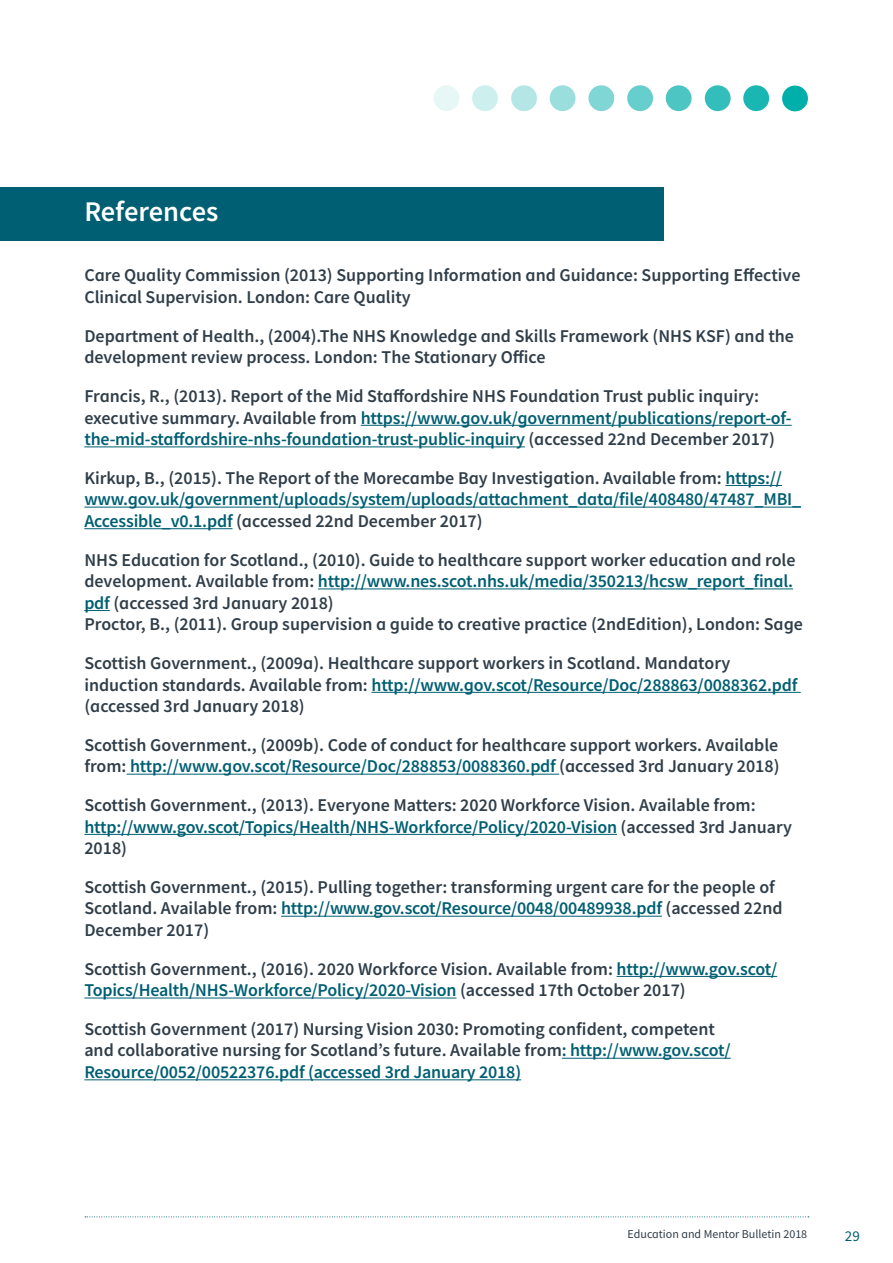
<style>
.page{position:relative;width:893px;height:1263px;background:#fff}
.page>*{position:absolute;margin:0;border:0;box-sizing:border-box;transform-origin:0 0}
.t1{font:600 28.5px "Source Sans Pro";letter-spacing:-.005em;color:#fff}
.t2{font:600 18px/21.6px "Source Sans Pro";color:#303e49}
.t3{font:600 18px/21.6px "Source Sans Pro";letter-spacing:-.01em;color:#005f72}
.t4{font:15px "Source Sans Pro";color:#005f72}
.t5{font:12px "Source Sans Pro";color:#303e49}
.s1{color:#005f72}
.s2{color:#303e49}
</style>
<div class="page">
<svg style="left:85px;top:1216px;width:724px;height:1px"></svg>
<div style="left:782px;top:86px;width:26px;height:25px;background:#00aeaa;border-radius:50%"></div>
<div style="left:627px;top:85px;width:26px;height:26px;background:#66cecc;border-radius:50%"></div>
<div style="left:705px;top:85px;width:26px;height:26px;background:#33bebb;border-radius:50%"></div>
<div style="left:550px;top:85px;width:25px;height:26px;background:#9adedd;border-radius:50%"></div>
<div style="left:434px;top:85px;width:25px;height:26px;background:#e6f7f6;border-radius:50%"></div>
<div style="left:743px;top:85px;width:26px;height:26px;background:#1ab6b2;border-radius:50%"></div>
<div style="left:588px;top:85px;width:26px;height:26px;background:#80d6d4;border-radius:50%"></div>
<div style="left:472px;top:85px;width:26px;height:26px;background:#cdefee;border-radius:50%"></div>
<div style="left:666px;top:85px;width:26px;height:26px;background:#4dc6c3;border-radius:50%"></div>
<div style="left:511px;top:85px;width:26px;height:26px;background:#b3e6e5;border-radius:50%"></div>
<div style="left:0;top:187px;width:663px;height:53px;background:#005f72"></div>
<hr style="left:361px;top:425px;width:431px;height:1px;background:#005f72">
<hr style="left:84px;top:446px;width:441px;height:1px;background:#005f72">
<hr style="left:725px;top:485px;width:57px;height:1px;background:#005f72">
<hr style="left:84px;top:507px;width:717px;height:1px;background:#005f72">
<hr style="left:84px;top:528px;width:149px;height:1px;background:#005f72">
<hr style="left:318px;top:588px;width:475px;height:1px;background:#005f72">
<svg style="left:84px;top:610px;width:26px;height:1px"></svg>
<hr style="left:371px;top:692px;width:430px;height:1px;background:#005f72">
<hr style="left:127px;top:774px;width:432px;height:1px;background:#005f72">
<hr style="left:84px;top:834px;width:533px;height:1px;background:#005f72">
<hr style="left:281px;top:916px;width:381px;height:1px;background:#005f72">
<hr style="left:617px;top:976px;width:160px;height:1px;background:#005f72">
<hr style="left:84px;top:997px;width:372px;height:1px;background:#005f72">
<hr style="left:562px;top:1058px;width:169px;height:1px;background:#005f72">
<hr style="left:84px;top:1079px;width:437px;height:1px;background:#005f72">
<h1 class="t1" style="left:84px;top:193px;width:136px">References</h1>
<p class="t2" style="left:84px;top:264px;width:718px">Care Quality Commission (2013) Supporting Information and Guidance: Supporting Effective<br>Clinical Supervision. London: Care Quality</p>
<p class="t2" style="left:84px;top:325px;width:711px">Department of Health., (2004).The NHS Knowledge and Skills Framework (NHS KSF) and the development review process. London: The Stationary Office</p>
<p class="t2" style="left:84px;top:385px;width:709px">Francis, R., (2013). Report of the Mid Staffordshire NHS Foundation Trust public inquiry: executive summary. Available from <span class="s1">https://www.gov.uk/government/publications/report-of&shy;the-mid-staffordshire-nhs-foundation-trust-public-inquiry</span> (accessed 22nd December 2017)</p>
<p class="t3" style="left:84px;top:467px;width:718px"><span class="s2">Kirkup, B., (2015). The Report of the Morecambe Bay Investigation. Available from:</span> https:// www.gov.uk/government/uploads/system/uploads/attachment_data/file/408480/47487_MBI_<br>Accessible_v0.1.pdf <span class="s2">(accessed 22nd December 2017)</span></p>
<p class="t2" style="left:84px;top:549px;width:720px">NHS Education for Scotland., (2010). Guide to healthcare support worker education and role development. Available from: <span class="s1">http://www.nes.scot.nhs.uk/media/350213/hcsw_report_final. pdf</span> (accessed 3rd January 2018)<br>Proctor, B., (2011). Group supervision a guide to creative practice (2ndEdition), London: Sage</p>
<p class="t2" style="left:84px;top:652px;width:715px">Scottish Government., (2009a). Healthcare support workers in Scotland. Mandatory induction standards. Available from: <span class="s1">http://www.gov.scot/Resource/Doc/288863/0088362.pdf </span>(accessed 3rd January 2018)</p>
<p class="t2" style="left:84px;top:734px;width:697px">Scottish Government., (2009b). Code of conduct for healthcare support workers. Available from: <span class="s1">http://www.gov.scot/Resource/Doc/288853/0088360.pdf</span> (accessed 3rd January 2018)</p>
<p class="t2" style="left:84px;top:794px;width:709px">Scottish Government., (2013). Everyone Matters: 2020 Workforce Vision. Available from: <span class="s1">http://www.gov.scot/Topics/Health/NHS-Workforce/Policy/2020-Vision</span> (accessed 3rd January<br>2018)</p>
<p class="t2" style="left:84px;top:876px;width:700px">Scottish Government., (2015). Pulling together: transforming urgent care for the people of<br>Scotland. Available from: <span class="s1">http://www.gov.scot/Resource/0048/00489938.pdf</span> (accessed 22nd<br>December 2017)</p>
<p class="t2" style="left:84px;top:958px;width:694px">Scottish Government., (2016). 2020 Workforce Vision. Available from: <span class="s1">http://www.gov.scot/<br>Topics/Health/NHS-Workforce/Policy/2020-Vision</span> (accessed 17th October 2017)</p>
<p class="t2" style="left:84px;top:1018px;width:648px">Scottish Government (2017) Nursing Vision 2030: Promoting confident, competent and collaborative nursing for Scotland’s future. Available from<span class="s1">: http://www.gov.scot/<br>Resource/0052/00522376.pdf (accessed 3rd January 2018)</span></p>
<p class="t5" style="left:628px;top:1227px;width:181px">Education and Mentor Bulletin 2018</p>
<p class="t4" style="left:845px;top:1226px;width:16px">29</p>
</div>
